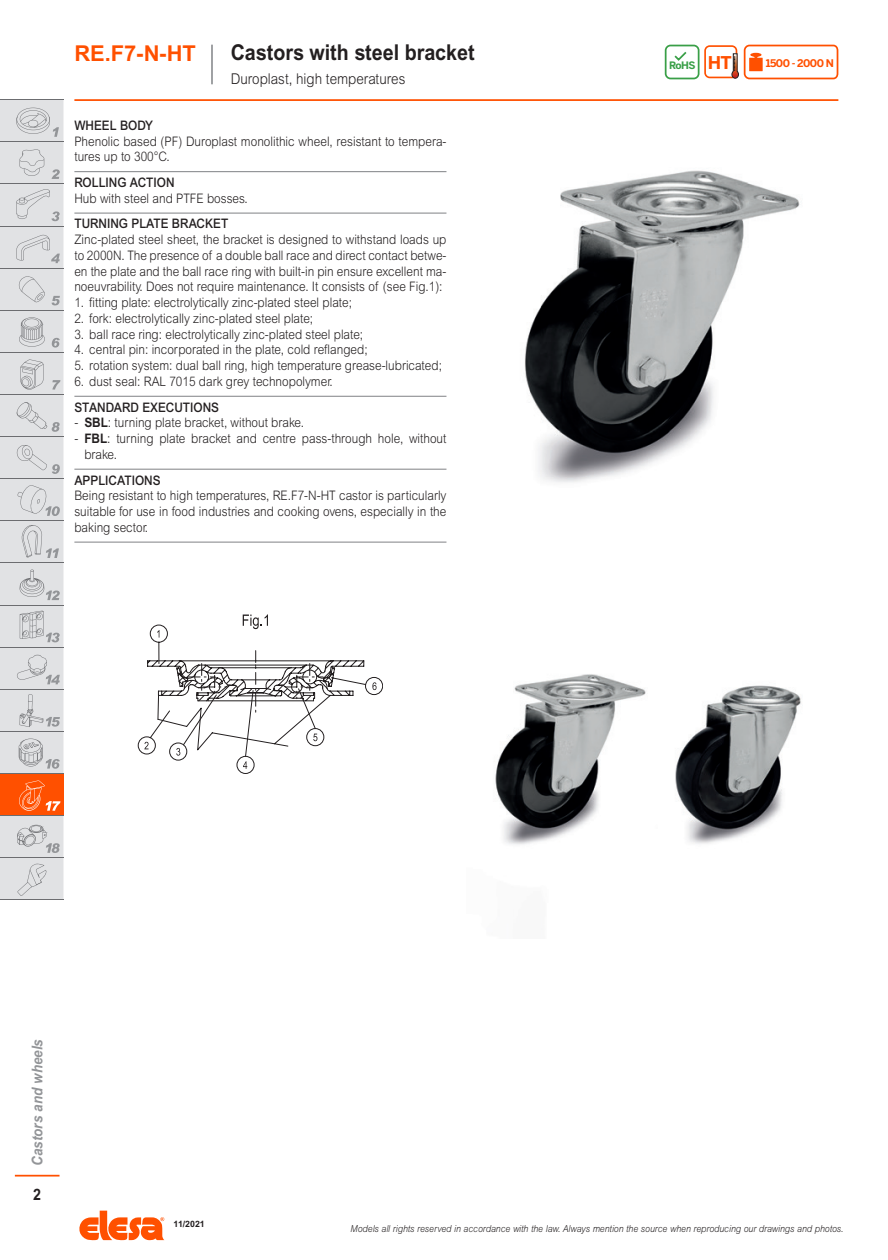
<style>
.page{position:relative;width:888px;height:1260px;background:#fff}
.page>*{position:absolute;margin:0;border:0;box-sizing:border-box;transform-origin:0 0}
.subtitle_1L{font:700 21.88px "Arial MT Std";color:#231f20;scale:.9 1}
.series{font:700 21.88px "Arial MT Std";color:#ff5000}
.t1{font:700 17.5px "Benton Sans";color:#ff5000}
.t2{font:700 15.75px "Arial MT Std";color:#231f20;scale:.9 1}
.subtitle_2L{font:300 14.88px "Arial MT Std";color:#231f20;scale:.9 1}
.t3{font:italic 700 14.88px "Arial MT Std";color:#939598;scale:.9 1}
.description{font:300 13.12px/15.8px "Arial MT Std";color:#231f20;scale:.9 1}
.descriptionlast{font:300 13.12px/15.8px "Arial MT Std";color:#231f20;text-align:justify;scale:.9 1}
.titlefirst{font:500 13.12px "Arial MT Std";color:#231f20;scale:.9 1}
.t4{font:700 10.5px "Benton Sans";letter-spacing:-.05em;color:#ff5000}
.t5{font:700 10.15px "Benton Sans";color:#399f47}
.t6{font:italic 300 9.62px "Arial MT Std";color:#231f20;scale:.9 1}
.series_ganter{font:700 8.75px "Arial MT Std";color:#231f20}
.s1{font-weight:700}
</style>
<div class="page">
<svg style="left:79px;top:1211px;width:85px;height:29px"></svg>
<hr style="left:15px;top:1175px;width:45px;height:2px;background:#ff5000">
<hr style="left:74px;top:99px;width:764px;height:2px;background:#ff5000">
<div style="left:0;top:774px;width:63px;height:42px;background:#ff5000"></div>
<hr style="left:0;top:99px;width:63px;height:1px;background:#6c6d70">
<hr style="left:0;top:900px;width:63px;height:1px;background:#6c6d70">
<svg style="left:0;top:781px;width:63px;height:119px"></svg>
<svg style="left:0;top:100px;width:63px;height:674px;background:#d8d9db"></svg>
<hr style="left:211px;top:45px;width:2px;height:39px;background:#939598">
<svg style="left:665px;top:45px;width:173px;height:34px"></svg>
<hr style="left:74px;top:171px;width:372px;height:1px;background:#808285">
<hr style="left:74px;top:213px;width:372px;height:1px;background:#808285">
<hr style="left:74px;top:396px;width:372px;height:1px;background:#808285">
<hr style="left:74px;top:469px;width:372px;height:1px;background:#808285">
<hr style="left:74px;top:542px;width:372px;height:1px;background:#808285">
<div style="left:237px;top:756px;width:17px;height:18px;border:1px solid #231f20;border-radius:50%"></div>
<svg style="left:138px;top:614px;width:245px;height:155px"></svg>
<img style="left:524px;top:170px;width:276px;height:313px">
<img style="left:495px;top:674px;width:306px;height:171px">
<p class="series" style="left:74px;top:40px;width:123px">RE.F7-N-HT</p>
<p class="subtitle_1L" style="left:231px;top:40px;width:273px">Castors with steel bracket</p>
<p class="subtitle_2L" style="left:231px;top:71px;width:196px">Duroplast, high temperatures</p>
<p class="titlefirst" style="left:74px;top:118px;width:89px">WHEEL BODY</p>
<p class="description" style="left:74px;top:133px;width:415px">Phenolic based (PF) Duroplast monolithic wheel, resistant to tempera&shy;tures up to 300°C.</p>
<p class="titlefirst" style="left:74px;top:175px;width:113px">ROLLING ACTION</p>
<p class="description" style="left:74px;top:190px;width:194px">Hub with steel and PTFE bosses.</p>
<p class="titlefirst" style="left:74px;top:216px;width:173px">TURNING PLATE BRACKET</p>
<p class="description" style="left:74px;top:232px;width:415px;text-align:justify">Zinc-plated steel sheet, the bracket is designed to withstand loads up to 2000N. The presence of a double ball race and direct contact betwe&shy;en the plate and the ball race ring with built-in pin ensure excellent ma&shy;noeuvrability. Does not require maintenance. It consists of (see Fig.1):</p>
<p class="description" style="left:74px;top:295px;width:310px">1. fitting plate: electrolytically zinc-plated steel plate;</p>
<p class="description" style="left:74px;top:310px;width:267px">2. fork: electrolytically zinc-plated steel plate;</p>
<p class="description" style="left:74px;top:326px;width:322px">3. ball race ring: electrolytically zinc-plated steel plate;</p>
<p class="description" style="left:74px;top:342px;width:327px">4. central pin: incorporated in the plate, cold reflanged;</p>
<p class="description" style="left:74px;top:358px;width:410px">5. rotation system: dual ball ring, high temperature grease-lubricated;</p>
<p class="description" style="left:74px;top:373px;width:289px">6. dust seal: RAL 7015 dark grey technopolymer.</p>
<p class="titlefirst" style="left:74px;top:399px;width:162px">STANDARD EXECUTIONS</p>
<p class="description" style="left:74px;top:415px;width:257px">- <span class="s1">SBL</span>: turning plate bracket, without brake.</p>
<p class="description" style="left:84px;top:431px;width:404px;text-indent:-10px">- <span class="s1">FBL</span>: turning plate bracket and centre pass-through hole, without brake.</p>
<p class="titlefirst" style="left:74px;top:472px;width:97px">APPLICATIONS</p>
<p class="descriptionlast" style="left:74px;top:488px;width:415px">Being resistant to high temperatures, RE.F7-N-HT castor is particularly suitable for use in food industries and cooking ovens, especially in the baking sector.</p>
<p class="t5" style="left:669px;top:59px;width:28px">RoHS</p>
<p class="t1" style="left:708px;top:52px;width:25px">HT</p>
<p class="t4" style="left:766px;top:57px;width:70px">1500 - 2000 N</p>
<p class="t3" style="left:29px;top:1166px;width:142px;rotate:-90deg">Castors and wheels</p>
<p class="t2" style="left:33px;top:1186px;width:10px">2</p>
<p class="series_ganter" style="left:174px;top:1218px;width:33px">11/2021</p>
<p class="t6" style="left:351px;top:1224px;width:549px">Models all rights reserved in accordance with the law. Always mention the source when reproducing our drawings and photos.</p>
</div>
